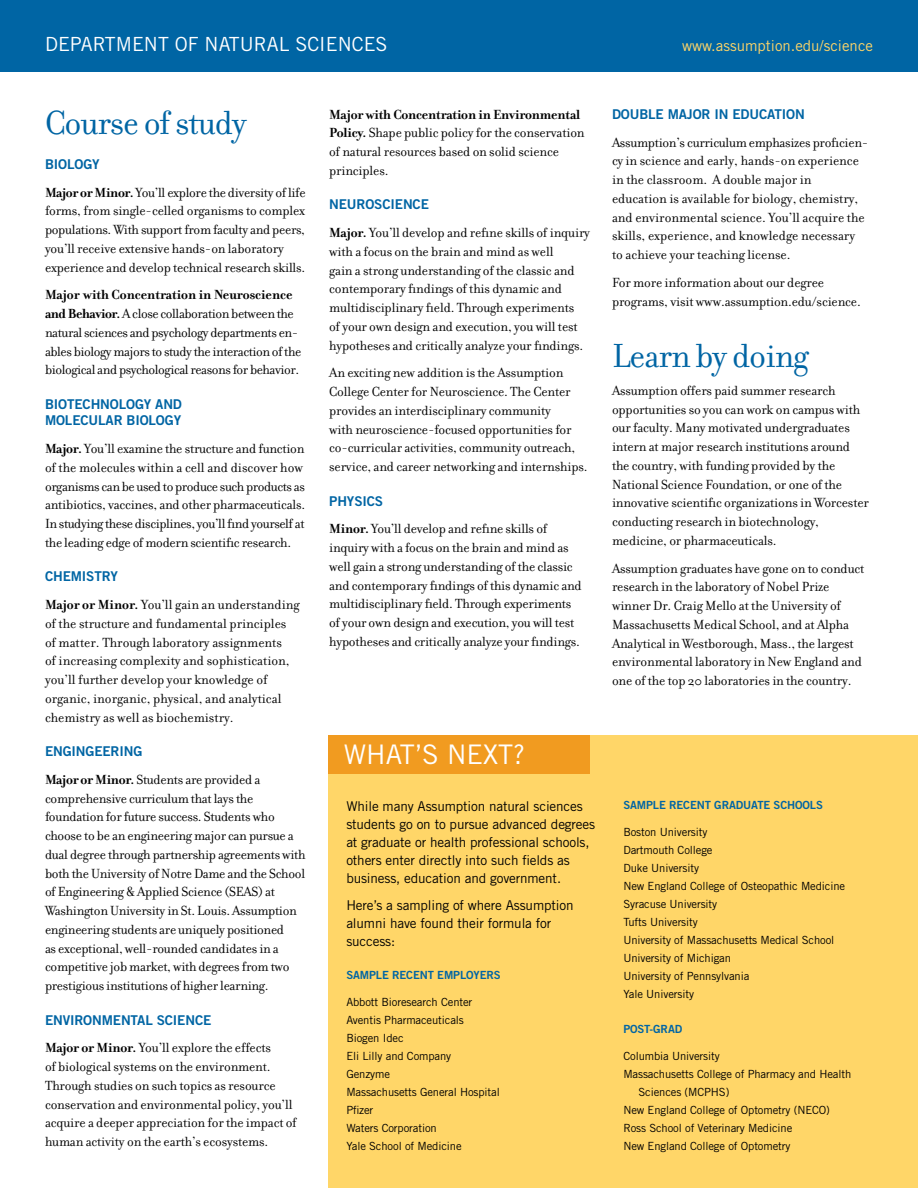
<style>
.page{position:relative;width:918px;height:1188px;background:#fff}
.page>*{position:absolute;margin:0;border:0;box-sizing:border-box;transform-origin:0 0}
.t1{font:36px "Filosofia";letter-spacing:-.025em;color:#0065a4}
.t2{font:27px "Trade Gothic";color:#fff}
.t3{font:19.5px "Trade Gothic";color:#fff}
.t4{font:15px "Trade Gothic";color:#ffd668}
.t5{font:14.25px/18.8px "Filosofia";letter-spacing:-.01em;color:#000}
.t6{font:14.25px/18.8px "Filosofia";letter-spacing:-.03em;color:#000}
.t7{font:13.5px/18px "Trade Gothic";letter-spacing:-.01em;color:#000}
.t8{font:13.5px/16.5px "Trade Gothic Bold Two";letter-spacing:-.01em;color:#0065a4}
.t9{font:11.25px/18px "Trade Gothic";letter-spacing:-.01em;color:#000}
.t10{font:11.25px "Trade Gothic Bold Two";letter-spacing:-.01em;color:#0065a4}
.s1{font-weight:700}
</style>
<div class="page">
<div style="left:328px;top:735px;width:590px;height:453px;background:#ffd668"></div>
<div style="left:0;top:0;width:918px;height:72px;background:#0065a4"></div>
<div style="left:328px;top:735px;width:262px;height:38px;background:#f19b20"></div>
<h3 class="t3" style="left:45px;top:32px;width:344px">DEPARTMENT OF NATURAL SCIENCES</h3>
<p class="t4" style="left:682px;top:37px;width:192px">www.assumption.edu/science</p>
<h1 class="t1" style="left:45px;top:103px;width:203px">Course of study</h1>
<p class="t8" style="left:45px;top:155px;width:56px">BIOLOGY</p>
<p class="t5" style="left:45px;top:183px;width:262px"><span class="s1">Major or Minor.</span> You’ll explore the diversity of life forms, from single-celled organisms to complex populations. With support from faculty and peers, you’ll receive extensive hands-on laboratory experience and develop technical research skills.</p>
<p class="t6" style="left:45px;top:286px;width:258px"><span class="s1">Major with Concentration in Neuroscience and Behavior.</span> A close collaboration between the natural sciences and psychology departments en&shy;ables biology majors to study the interaction of the biological and psychological reasons for behavior.</p>
<p class="t8" style="left:45px;top:395px;width:138px">BIOTECHNOLOGY AND<br>MOLECULAR BIOLOGY</p>
<p class="t5" style="left:45px;top:439px;width:262px"><span class="s1">Major.</span> You’ll examine the structure and function of the molecules within a cell and discover how organisms can be used to produce such products as antibiotics, vaccines, and other pharmaceuticals.<br>In studying these disciplines, you’ll find yourself at the leading edge of modern scientific research.</p>
<p class="t8" style="left:45px;top:568px;width:74px">CHEMISTRY</p>
<p class="t5" style="left:45px;top:595px;width:256px"><span class="s1">Major or Minor.</span> You’ll gain an understanding of the structure and fundamental principles of matter. Through laboratory assignments<br>of increasing complexity and sophistication, you’ll further develop your knowledge of organic, inorganic, physical, and analytical chemistry as well as biochemistry.</p>
<p class="t8" style="left:45px;top:743px;width:99px">ENGINGEERING</p>
<p class="t5" style="left:45px;top:770px;width:262px"><span class="s1">Major or Minor.</span> Students are provided a comprehensive curriculum that lays the foundation for future success. Students who choose to be an engineering major can pursue a dual degree through partnership agreements with both the University of Notre Dame and the School of Engineering &amp; Applied Science (SEAS) at Washington University in St. Louis. Assumption engineering students are uniquely positioned<br>as exceptional, well-rounded candidates in a competitive job market, with degrees from two prestigious institutions of higher learning.</p>
<p class="t8" style="left:45px;top:1011px;width:168px">ENVIRONMENTAL SCIENCE</p>
<p class="t5" style="left:45px;top:1039px;width:253px"><span class="s1">Major or Minor.</span> You’ll explore the effects<br>of biological systems on the environment.<br>Through studies on such topics as resource conservation and environmental policy, you’ll acquire a deeper appreciation for the impact of human activity on the earth’s ecosystems.</p>
<p class="t5" style="left:329px;top:105px;width:257px"><span class="s1">Major with Concentration in Environmental Policy.</span> Shape public policy for the conservation of natural resources based on solid science principles.</p>
<p class="t8" style="left:329px;top:196px;width:101px">NEUROSCIENCE</p>
<p class="t5" style="left:329px;top:224px;width:262px"><span class="s1">Major.</span> You’ll develop and refine skills of inquiry with a focus on the brain and mind as well<br>gain a strong understanding of the classic and contemporary findings of this dynamic and multidisciplinary field. Through experiments<br>of your own design and execution, you will test hypotheses and critically analyze your findings.</p>
<p class="t5" style="left:329px;top:364px;width:260px">An exciting new addition is the Assumption College Center for Neuroscience. The Center provides an interdisciplinary community<br>with neuroscience-focused opportunities for co-curricular activities, community outreach, service, and career networking and internships.</p>
<p class="t8" style="left:329px;top:492px;width:55px">PHYSICS</p>
<p class="t5" style="left:329px;top:520px;width:254px"><span class="s1">Minor.</span> You’ll develop and refine skills of inquiry with a focus on the brain and mind as well gain a strong understanding of the classic and contemporary findings of this dynamic and multidisciplinary field. Through experiments of your own design and execution, you will test hypotheses and critically analyze your findings.</p>
<p class="t8" style="left:612px;top:106px;width:194px">DOUBLE MAJOR IN EDUCATION</p>
<p class="t5" style="left:612px;top:133px;width:258px">Assumption’s curriculum emphasizes proficien&shy;cy in science and early, hands-on experience in the classroom. A double major in education is available for biology, chemistry, and environmental science. You’ll acquire the skills, experience, and knowledge necessary to achieve your teaching license.</p>
<p class="t5" style="left:612px;top:273px;width:250px">For more information about our degree programs, visit www.assumption.edu/science.</p>
<h1 class="t1" style="left:612px;top:336px;width:198px">Learn by doing</h1>
<p class="t5" style="left:612px;top:381px;width:258px">Assumption offers paid summer research opportunities so you can work on campus with our faculty. Many motivated undergraduates intern at major research institutions around the country, with funding provided by the National Science Foundation, or one of the innovative scientific organizations in Worcester conducting research in biotechnology, medicine, or pharmaceuticals.</p>
<p class="t5" style="left:612px;top:559px;width:254px">Assumption graduates have gone on to conduct research in the laboratory of Nobel Prize winner Dr. Craig Mello at the University of Massachusetts Medical School, and at Alpha Analytical in Westborough, Mass., the largest environmental laboratory in New England and one of the top 20 laboratories in the country.</p>
<h2 class="t2" style="left:344px;top:738px;width:183px">WHAT’S NEXT?</h2>
<p class="t7" style="left:346px;top:797px;width:250px">While many Assumption natural sciences students go on to pursue advanced degrees at graduate or health professional schools, others enter directly into such fields as business, education and government.</p>
<p class="t7" style="left:346px;top:896px;width:229px">Here’s a sampling of where Assumption alumni have found their formula for success:</p>
<p class="t10" style="left:346px;top:968px;width:156px">SAMPLE RECENT EMPLOYERS</p>
<p class="t9" style="left:346px;top:992px;width:155px">Abbott Bioresearch Center<br>Aventis Pharmaceuticals<br>Biogen Idec<br>Eli Lilly and Company<br>Genzyme<br>Massachusetts General Hospital<br>Pfizer<br>Waters Corporation<br>Yale School of Medicine</p>
<p class="t10" style="left:623px;top:798px;width:201px">SAMPLE RECENT GRADUATE SCHOOLS</p>
<p class="t9" style="left:623px;top:823px;width:223px">Boston University<br>Dartmouth College<br>Duke University<br>New England College of Osteopathic Medicine<br>Syracuse University<br>Tufts University<br>University of Massachusetts Medical School<br>University of Michigan<br>University of Pennsylvania<br>Yale University</p>
<p class="t10" style="left:623px;top:1022px;width:60px">POST-GRAD</p>
<p class="t9" style="left:623px;top:1047px;width:98px">Columbia University</p>
<p class="t9" style="left:623px;top:1065px;width:229px">Massachusetts College of Pharmacy and Health</p>
<p class="t9" style="left:638px;top:1083px;width:93px">Sciences (MCPHS)</p>
<p class="t9" style="left:623px;top:1101px;width:208px">New England College of Optometry (NECO)</p>
<p class="t9" style="left:623px;top:1119px;width:170px">Ross School of Veterinary Medicine</p>
<p class="t9" style="left:623px;top:1137px;width:169px">New England College of Optometry</p>
</div>
